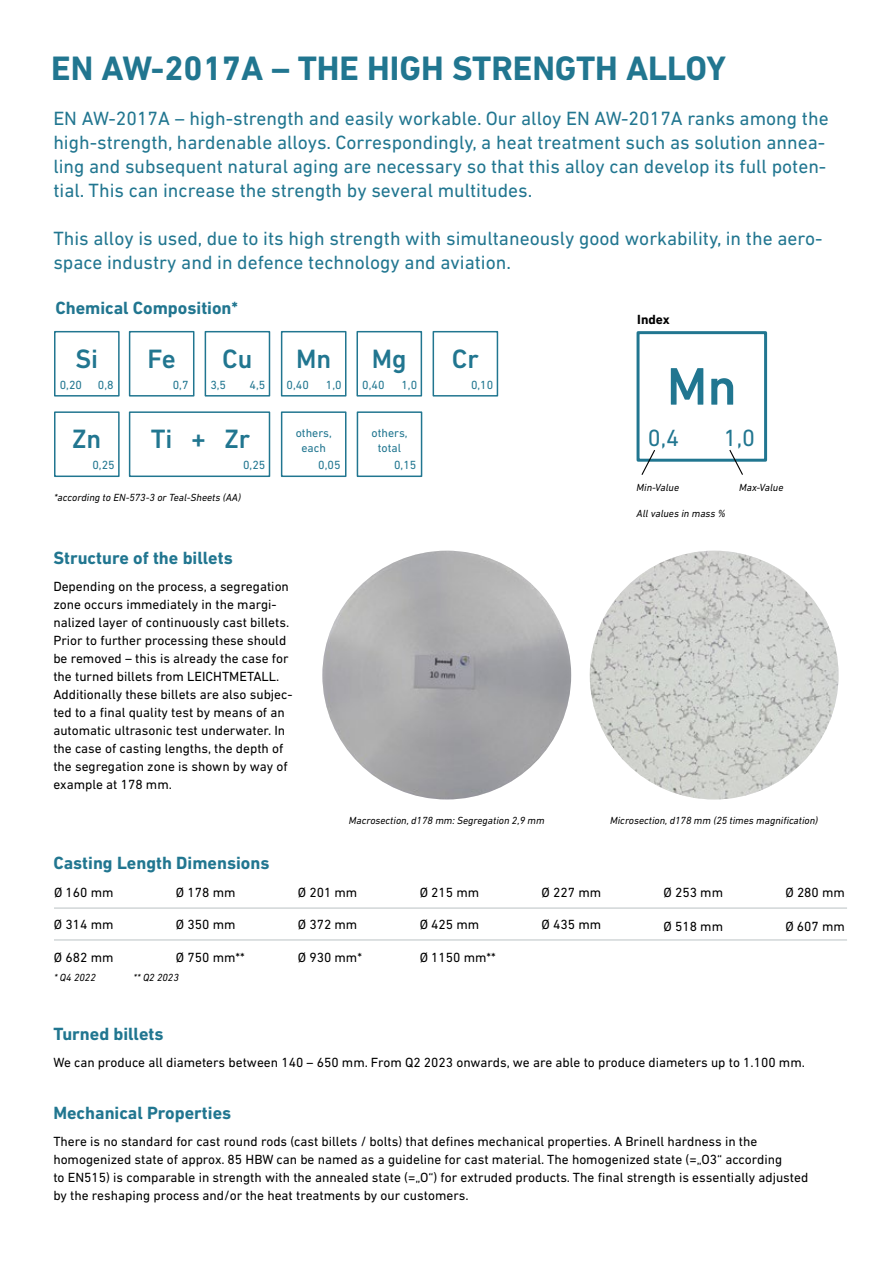
<style>
.page{position:relative;width:893px;height:1263px;background:#fff}
.page>*{position:absolute;margin:0;border:0;box-sizing:border-box;transform-origin:0 0}
.t1{font:500 53.7px "DIN Next LT Pro";color:#217690}
.t2{font:700 34.5px "DIN Next LT Pro";color:#217690}
.t3{font:500 27px "DIN Next LT Pro";color:#217690}
.t4{font:23.85px "DIN Next LT Pro";color:#217690}
.t5{font:19.5px/24px "DIN Next LT Pro";color:#217690}
.t6{font:700 18px "DIN Next LT Pro";color:#217690}
.t7{font:13.5px/18px "DIN Next LT Pro";color:#000}
.t8{font:700 13.5px "DIN Next LT Pro";color:#000}
.t9{font:12px/14.4px "DIN Next LT Pro";color:#217690;text-align:center}
.t10{font:italic 10.5px "DIN Next LT Pro";color:#000}
</style>
<div class="page">
<div style="left:637px;top:331px;width:130px;height:131px;border:3px solid #217690"></div>
<svg style="left:728px;top:449px;width:16px;height:26px"></svg>
<svg style="left:640px;top:449px;width:16px;height:26px"></svg>
<hr style="left:54px;top:908px;width:793px;height:1px;background:#bac2c4">
<hr style="left:54px;top:939px;width:793px;height:1px;background:#bac2c4">
<div style="left:54px;top:331px;width:66px;height:66px;border:2px solid #217690"></div>
<div style="left:129px;top:331px;width:65px;height:66px;border:2px solid #217690"></div>
<div style="left:281px;top:411px;width:65px;height:66px;border:2px solid #217690"></div>
<div style="left:357px;top:411px;width:65px;height:66px;border:2px solid #217690"></div>
<div style="left:205px;top:331px;width:65px;height:66px;border:2px solid #217690"></div>
<div style="left:281px;top:331px;width:65px;height:66px;border:2px solid #217690"></div>
<div style="left:356px;top:331px;width:66px;height:66px;border:2px solid #217690"></div>
<div style="left:433px;top:331px;width:65px;height:66px;border:2px solid #217690"></div>
<div style="left:54px;top:411px;width:66px;height:66px;border:2px solid #217690"></div>
<div style="left:129px;top:411px;width:141px;height:66px;border:2px solid #217690"></div>
<img style="left:590px;top:551px;width:248px;height:248px;border-radius:124px">
<img style="left:322px;top:551px;width:249px;height:248px;border-radius:124px">
<h2 class="t2" style="left:51px;top:48px;width:676px">EN AW-2017A – THE HIGH STRENGTH ALLOY</h2>
<p class="t5" style="left:53px;top:106px;width:777px">EN AW-2017A – high-strength and easily workable. Our alloy EN AW-2017A ranks among the high-strength, hardenable alloys. Correspondingly, a heat treatment such as solution annea&shy;ling and subsequent natural aging are necessary so that this alloy can develop its full poten&shy;tial. This can increase the strength by several multitudes.</p>
<h3 class="t5" style="left:53px;top:226px;width:771px">This alloy is used, due to its high strength with simultaneously good workability, in the aero&shy;space industry and in defence technology and aviation.</h3>
<h3 class="t6" style="left:55px;top:298px;width:184px">Chemical Composition*</h3>
<h3 class="t3" style="left:75px;top:343px;width:24px">Si</h3>
<h3 class="t3" style="left:148px;top:343px;width:30px">Fe</h3>
<h3 class="t3" style="left:222px;top:343px;width:32px">Cu</h3>
<h3 class="t3" style="left:296px;top:343px;width:37px">Mn</h3>
<h3 class="t3" style="left:372px;top:343px;width:36px">Mg</h3>
<h3 class="t3" style="left:452px;top:343px;width:28px">Cr</h3>
<p class="t9" style="left:60px;top:377px;width:24px">0,20</p>
<p class="t9" style="left:98px;top:377px;width:17px">0,8</p>
<p class="t9" style="left:173px;top:377px;width:17px">0,7</p>
<p class="t9" style="left:210px;top:377px;width:17px">3,5</p>
<p class="t9" style="left:287px;top:377px;width:24px">0,40</p>
<p class="t9" style="left:362px;top:377px;width:24px">0,40</p>
<h3 class="t3" style="left:151px;top:423px;width:101px">Ti + Zr</h3>
<p class="t9" style="left:243px;top:458px;width:24px">0,25</p>
<p class="t9" style="left:250px;top:377px;width:17px">4,5</p>
<p class="t9" style="left:326px;top:377px;width:17px">1,0</p>
<p class="t9" style="left:401px;top:377px;width:17px">1,0</p>
<p class="t9" style="left:471px;top:377px;width:24px">0,10</p>
<p class="t9" style="left:296px;top:426px;width:38px">others, each</p>
<p class="t9" style="left:372px;top:426px;width:38px">others, total</p>
<h3 class="t3" style="left:72px;top:423px;width:31px">Zn</h3>
<p class="t9" style="left:92px;top:458px;width:24px">0,25</p>
<p class="t9" style="left:318px;top:458px;width:24px">0,05</p>
<p class="t9" style="left:394px;top:458px;width:24px">0,15</p>
<p class="t10" style="left:54px;top:491px;width:188px">*according to EN-573-3 or Teal-Sheets (AA)</p>
<h3 class="t6" style="left:53px;top:547px;width:181px">Structure of the billets</h3>
<p class="t7" style="left:53px;top:577px;width:241px">Depending on the process, a segregation zone occurs immediately in the margi&shy;nalized layer of continuously cast billets.<br>Prior to further processing these should be removed – this is already the case for the turned billets from LEICHTMETALL.<br>Additionally these billets are also subjec&shy;ted to a final quality test by means of an automatic ultrasonic test underwater. In the case of casting lengths, the depth of the segregation zone is shown by way of example at 178 mm.</p>
<h3 class="t6" style="left:53px;top:853px;width:218px">Casting Length Dimensions</h3>
<p class="t10" style="left:349px;top:814px;width:197px">Macrosection, d178 mm: Segregation 2,9 mm</p>
<p class="t8" style="left:637px;top:311px;width:34px">Index</p>
<h1 class="t1" style="left:667px;top:355px;width:72px">Mn</h1>
<h3 class="t4" style="left:648px;top:424px;width:33px">0,4</h3>
<h3 class="t4" style="left:724px;top:424px;width:33px">1,0</h3>
<p class="t10" style="left:739px;top:481px;width:46px">Max-Value</p>
<p class="t10" style="left:637px;top:481px;width:44px">Min-Value</p>
<p class="t10" style="left:637px;top:507px;width:91px">All values in mass %</p>
<p class="t10" style="left:610px;top:814px;width:209px">Microsection, d178 mm (25 times magnification)</p>
<p class="t7" style="left:54px;top:883px;width:61px">Ø 160 mm</p>
<p class="t7" style="left:785px;top:883px;width:61px">Ø 280 mm</p>
<p class="t7" style="left:663px;top:917px;width:61px">Ø 518 mm</p>
<p class="t7" style="left:176px;top:883px;width:61px">Ø 178 mm</p>
<p class="t7" style="left:298px;top:883px;width:61px">Ø 201 mm</p>
<p class="t7" style="left:420px;top:883px;width:61px">Ø 215 mm</p>
<p class="t7" style="left:542px;top:883px;width:61px">Ø 227 mm</p>
<p class="t7" style="left:663px;top:883px;width:61px">Ø 253 mm</p>
<p class="t7" style="left:54px;top:915px;width:61px">Ø 314 mm</p>
<p class="t7" style="left:785px;top:917px;width:61px">Ø 607 mm</p>
<p class="t7" style="left:54px;top:948px;width:61px">Ø 682 mm</p>
<p class="t7" style="left:176px;top:915px;width:61px">Ø 350 mm</p>
<p class="t7" style="left:176px;top:948px;width:70px">Ø 750 mm**</p>
<p class="t7" style="left:298px;top:915px;width:61px">Ø 372 mm</p>
<p class="t7" style="left:298px;top:948px;width:66px">Ø 930 mm*</p>
<p class="t7" style="left:420px;top:915px;width:61px">Ø 425 mm</p>
<p class="t7" style="left:420px;top:948px;width:78px">Ø 1150 mm**</p>
<p class="t7" style="left:542px;top:915px;width:61px">Ø 435 mm</p>
<p class="t10" style="left:54px;top:972px;width:43px">* Q4 2022</p>
<p class="t10" style="left:134px;top:972px;width:47px">** Q2 2023</p>
<h3 class="t6" style="left:53px;top:1024px;width:112px">Turned billets</h3>
<p class="t7" style="left:53px;top:1053px;width:753px">We can produce all diameters between 140 – 650 mm. From Q2 2023 onwards, we are able to produce diameters up to 1.100 mm.</p>
<h3 class="t6" style="left:53px;top:1102px;width:179px">Mechanical Properties</h3>
<p class="t7" style="left:53px;top:1132px;width:756px">There is no standard for cast round rods (cast billets / bolts) that defines mechanical properties. A Brinell hardness in the homogenized state of approx. 85 HBW can be named as a guideline for cast material. The homogenized state (=„O3“ according<br>to EN515) is comparable in strength with the annealed state (=„O“) for extruded products. The final strength is essentially adjusted by the reshaping process and/or the heat treatments by our customers.</p>
</div>
